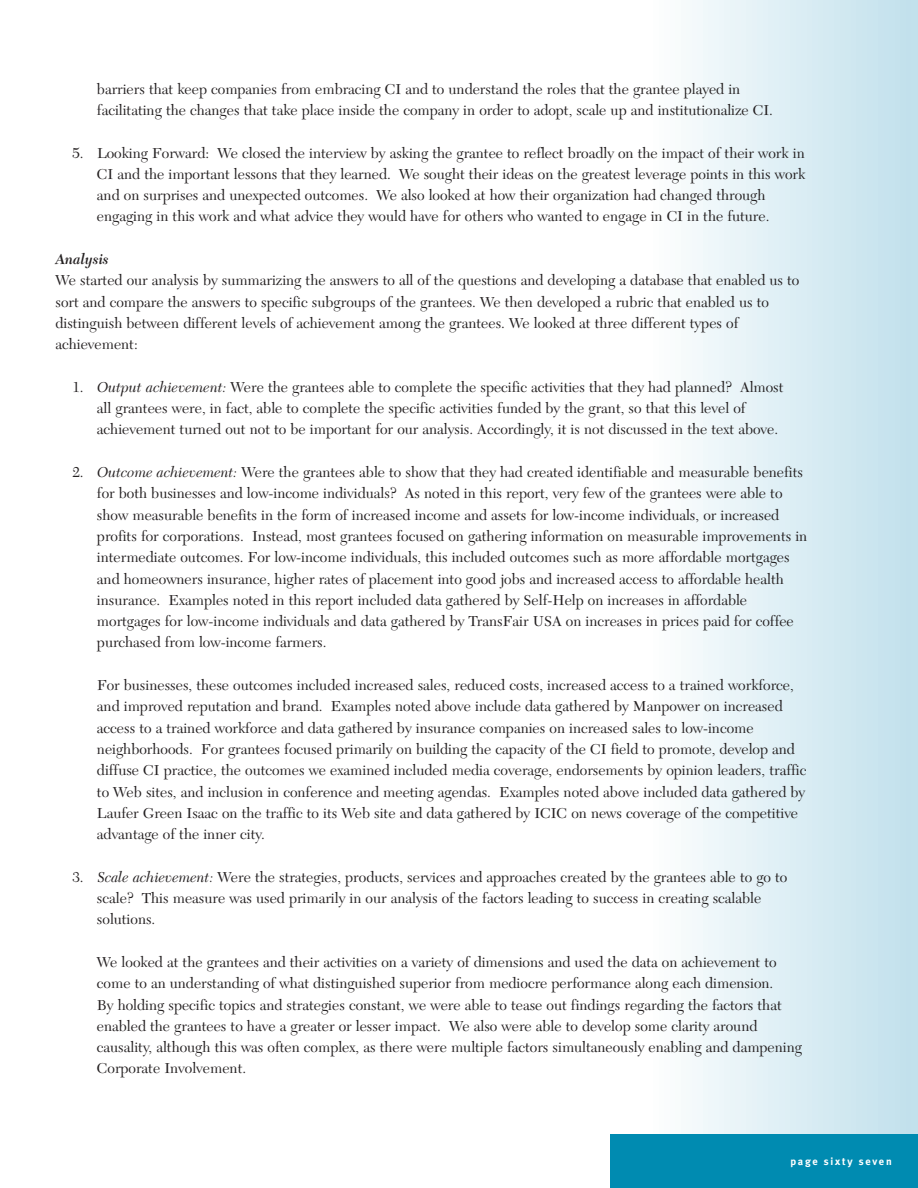
<style>
.page{position:relative;width:918px;height:1188px;background:#fff}
.page>*{position:absolute;margin:0;border:0;box-sizing:border-box;transform-origin:0 0}
.t1{font:15px/21.3px "New Caledonia";color:#231f20}
.t2{font:italic 600 15px "New Caledonia";color:#231f20}
.t3{font:700 10.5px "Meta Plus";letter-spacing:.165em;color:#fff}
.s1{font-style:italic}
</style>
<div class="page">
<svg style="left:610px;top:0;width:308px;height:1188px"></svg>
<p class="t1" style="left:97px;top:80px;width:678px">barriers that keep companies from embracing CI and to understand the roles that the grantee played in facilitating the changes that take place inside the company in order to adopt, scale up and institutionalize CI.</p>
<p class="t1" style="left:97px;top:144px;width:710px;text-indent:-25px">5. Looking Forward: We closed the interview by asking the grantee to reflect broadly on the impact of their work in CI and the important lessons that they learned. We sought their ideas on the greatest leverage points in this work and on surprises and unexpected outcomes. We also looked at how their organization had changed through engaging in this work and what advice they would have for others who wanted to engage in CI in the future.</p>
<p class="t2" style="left:55px;top:253px;width:55px">Analysis</p>
<p class="t1" style="left:55px;top:271px;width:745px">We started our analysis by summarizing the answers to all of the questions and developing a database that enabled us to sort and compare the answers to specific subgroups of the grantees. We then developed a rubric that enabled us to distinguish between different levels of achievement among the grantees. We looked at three different types of achievement:</p>
<p class="t1" style="left:97px;top:378px;width:688px;text-indent:-25px">1. <span class="s1">Output achievement:</span> Were the grantees able to complete the specific activities that they had planned? Almost all grantees were, in fact, able to complete the specific activities funded by the grant, so that this level of achievement turned out not to be important for our analysis. Accordingly, it is not discussed in the text above.</p>
<p class="t1" style="left:97px;top:463px;width:712px;text-indent:-25px">2. <span class="s1">Outcome achievement:</span> Were the grantees able to show that they had created identifiable and measurable benefits for both businesses and low-income individuals? As noted in this report, very few of the grantees were able to show measurable benefits in the form of increased income and assets for low-income individuals, or increased profits for corporations. Instead, most grantees focused on gathering information on measurable improvements in intermediate outcomes. For low-income individuals, this included outcomes such as more affordable mortgages and homeowners insurance, higher rates of placement into good jobs and increased access to affordable health insurance. Examples noted in this report included data gathered by Self-Help on increases in affordable mortgages for low-income individuals and data gathered by TransFair USA on increases in prices paid for coffee purchased from low-income farmers.</p>
<p class="t1" style="left:97px;top:676px;width:711px">For businesses, these outcomes included increased sales, reduced costs, increased access to a trained workforce, and improved reputation and brand. Examples noted above include data gathered by Manpower on increased access to a trained workforce and data gathered by insurance companies on increased sales to low-income neighborhoods. For grantees focused primarily on building the capacity of the CI field to promote, develop and diffuse CI practice, the outcomes we examined included media coverage, endorsements by opinion leaders, traffic to Web sites, and inclusion in conference and meeting agendas. Examples noted above included data gathered by Laufer Green Isaac on the traffic to its Web site and data gathered by ICIC on news coverage of the competitive advantage of the inner city.</p>
<p class="t1" style="left:97px;top:868px;width:692px;text-indent:-25px">3. <span class="s1">Scale achievement:</span> Were the strategies, products, services and approaches created by the grantees able to go to scale? This measure was used primarily in our analysis of the factors leading to success in creating scalable solutions.</p>
<p class="t1" style="left:97px;top:953px;width:707px">We looked at the grantees and their activities on a variety of dimensions and used the data on achievement to come to an understanding of what distinguished superior from mediocre performance along each dimension.<br>By holding specific topics and strategies constant, we were able to tease out findings regarding the factors that enabled the grantees to have a greater or lesser impact. We also were able to develop some clarity around causality, although this was often complex, as there were multiple factors simultaneously enabling and dampening Corporate Involvement.</p>
<p class="t3" style="left:790px;top:1157px;width:103px">page sixty seven</p>
</div>
